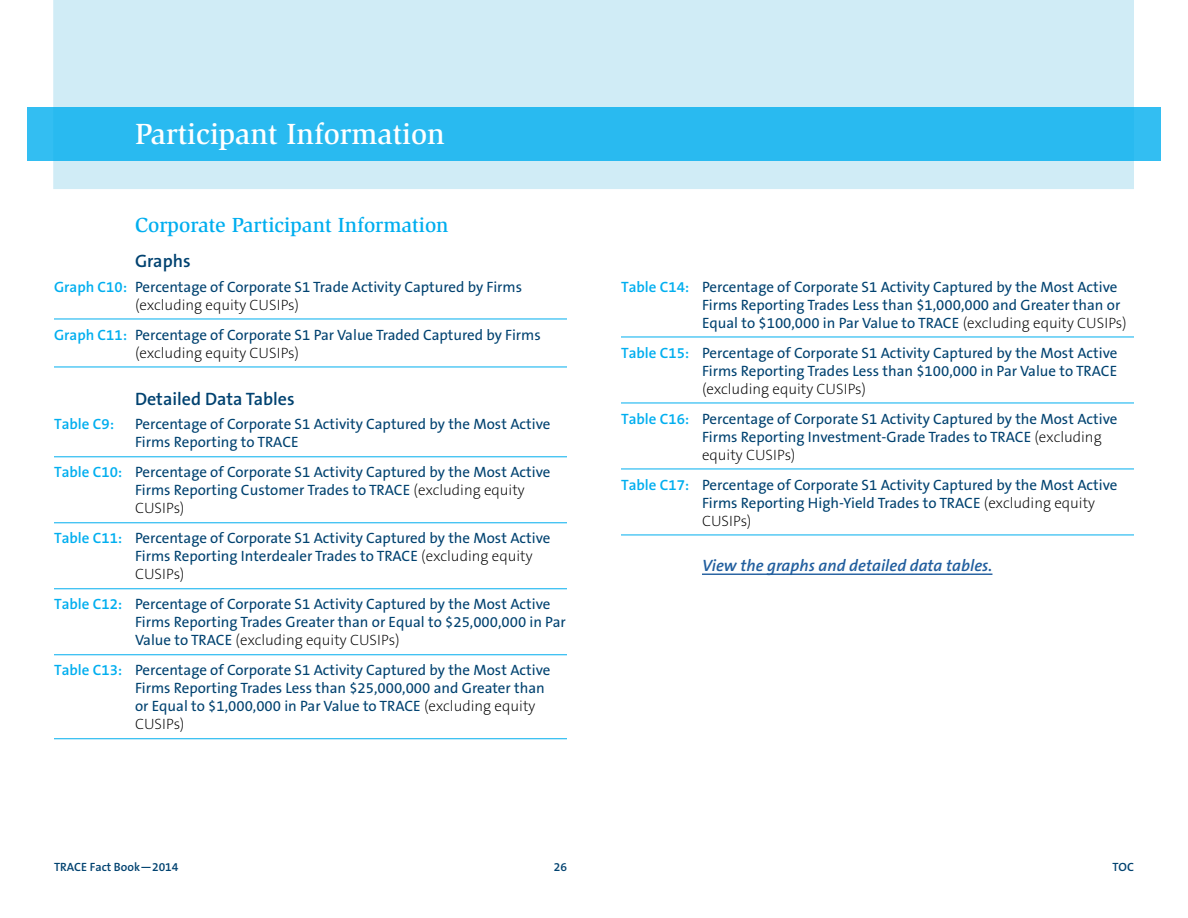
<style>
.page{position:relative;width:1188px;height:918px;background:#fff}
.page>*{position:absolute;margin:0;border:0;box-sizing:border-box;transform-origin:0 0}
.t1{font:500 30px "Slimbach LT";color:#fff}
.t2{font:500 21px "Slimbach LT";color:#00aeef}
.t3{font:600 18px "The Sans B6";color:#004270}
.t4{font:italic 600 16.5px "The Sans B6";color:#215e9e}
.t5{font:15px/18px "The Sans B5 Plain";color:#004270}
.t6{font:200 15px "The Sans B2";color:#000}
.t7{font:600 15px "The Sans B6";color:#00aeef}
.t8{font:600 12px "The Sans B6";color:#004270}
.s1{font-family:"The Sans B6";font-weight:600;color:#00aeef}
.s2{font-family:"The Sans B2";font-weight:200;color:#000}
.s3{font-family:"The Sans B5 Plain";font-weight:400;color:#004270}
</style>
<div class="page">
<div style="left:53px;top:0;width:1081px;height:189px;background:#d0ecf6"></div>
<div style="left:27px;top:107px;width:1134px;height:54px;background:#29baf0"></div>
<hr style="left:54px;top:319px;width:513px;height:1px;background:#00aeef">
<hr style="left:54px;top:367px;width:513px;height:1px;background:#00aeef">
<hr style="left:54px;top:456px;width:513px;height:1px;background:#00aeef">
<hr style="left:54px;top:522px;width:513px;height:1px;background:#00aeef">
<hr style="left:54px;top:588px;width:513px;height:1px;background:#00aeef">
<hr style="left:54px;top:654px;width:513px;height:1px;background:#00aeef">
<hr style="left:54px;top:738px;width:513px;height:1px;background:#00aeef">
<hr style="left:621px;top:337px;width:513px;height:1px;background:#00aeef">
<hr style="left:621px;top:403px;width:513px;height:1px;background:#00aeef">
<hr style="left:621px;top:469px;width:513px;height:1px;background:#00aeef">
<hr style="left:621px;top:535px;width:513px;height:1px;background:#00aeef">
<hr style="left:702px;top:574px;width:290px;height:1px;background:#215e9e">
<h1 class="t1" style="left:135px;top:116px;width:311px">Participant Information</h1>
<h2 class="t2" style="left:135px;top:212px;width:315px">Corporate Participant Information</h2>
<p class="t3" style="left:135px;top:251px;width:57px">Graphs</p>
<p class="t5" style="left:54px;top:278px;width:470px"><span class="s1">Graph C10:</span> Percentage of Corporate S1 Trade Activity Captured by Firms</p>
<p class="t6" style="left:135px;top:296px;width:165px">(excluding equity CUSIPs)</p>
<p class="t5" style="left:54px;top:326px;width:488px"><span class="s1">Graph C11:</span> Percentage of Corporate S1 Par Value Traded Captured by Firms</p>
<p class="t6" style="left:135px;top:344px;width:165px">(excluding equity CUSIPs)</p>
<p class="t3" style="left:135px;top:389px;width:161px">Detailed Data Tables</p>
<p class="t7" style="left:54px;top:416px;width:62px">Table C9:</p>
<p class="t5" style="left:135px;top:416px;width:417px">Percentage of Corporate S1 Activity Captured by the Most Active<br>Firms Reporting to TRACE</p>
<p class="t5" style="left:135px;top:464px;width:417px;text-indent:-81px"><span class="s1">Table C10:</span> Percentage of Corporate S1 Activity Captured by the Most Active<br>Firms Reporting Customer Trades to TRACE <span class="s2">(excluding equity</span></p>
<p class="t6" style="left:135px;top:500px;width:51px">CUSIPs)</p>
<p class="t5" style="left:135px;top:530px;width:417px;text-indent:-81px"><span class="s1">Table C11:</span> Percentage of Corporate S1 Activity Captured by the Most Active<br>Firms Reporting Interdealer Trades to TRACE <span class="s2">(excluding equity</span></p>
<p class="t6" style="left:135px;top:566px;width:51px">CUSIPs)</p>
<p class="t5" style="left:135px;top:596px;width:432px;text-indent:-81px"><span class="s1">Table C12:</span> Percentage of Corporate S1 Activity Captured by the Most Active<br>Firms Reporting Trades Greater than or Equal to $25,000,000 in Par</p>
<p class="t6" style="left:135px;top:632px;width:266px"><span class="s3">Value to TRACE</span> (excluding equity CUSIPs)</p>
<p class="t5" style="left:135px;top:662px;width:417px;text-indent:-81px"><span class="s1">Table C13:</span> Percentage of Corporate S1 Activity Captured by the Most Active<br>Firms Reporting Trades Less than $25,000,000 and Greater than or Equal to $1,000,000 in Par Value to TRACE <span class="s2">(excluding equity</span></p>
<p class="t6" style="left:135px;top:716px;width:51px">CUSIPs)</p>
<p class="t5" style="left:702px;top:278px;width:426px;text-indent:-81px"><span class="s1">Table C14:</span> Percentage of Corporate S1 Activity Captured by the Most Active<br>Firms Reporting Trades Less than $1,000,000 and Greater than or<br>Equal to $100,000 in Par Value to TRACE <span class="s2">(excluding equity CUSIPs)</span></p>
<p class="t5" style="left:621px;top:344px;width:498px;text-align:right"><span class="s1">Table C15:</span> Percentage of Corporate S1 Activity Captured by the Most Active<br>Firms Reporting Trades Less than $100,000 in Par Value to TRACE</p>
<p class="t6" style="left:702px;top:380px;width:165px">(excluding equity CUSIPs)</p>
<p class="t5" style="left:702px;top:410px;width:417px;text-indent:-81px"><span class="s1">Table C16:</span> Percentage of Corporate S1 Activity Captured by the Most Active<br>Firms Reporting Investment-Grade Trades to TRACE <span class="s2">(excluding</span></p>
<p class="t6" style="left:702px;top:446px;width:95px">equity CUSIPs)</p>
<p class="t5" style="left:702px;top:476px;width:417px;text-indent:-81px"><span class="s1">Table C17:</span> Percentage of Corporate S1 Activity Captured by the Most Active<br>Firms Reporting High-Yield Trades to TRACE <span class="s2">(excluding equity</span></p>
<p class="t6" style="left:702px;top:512px;width:51px">CUSIPs)</p>
<p class="t4" style="left:702px;top:556px;width:292px">View the graphs and detailed data tables.</p>
<p class="t8" style="left:54px;top:861px;width:126px">TRACE Fact Book—2014</p>
<p class="t8" style="left:554px;top:861px;width:15px">26</p>
<p class="t8" style="left:1112px;top:861px;width:23px">TOC</p>
</div>
